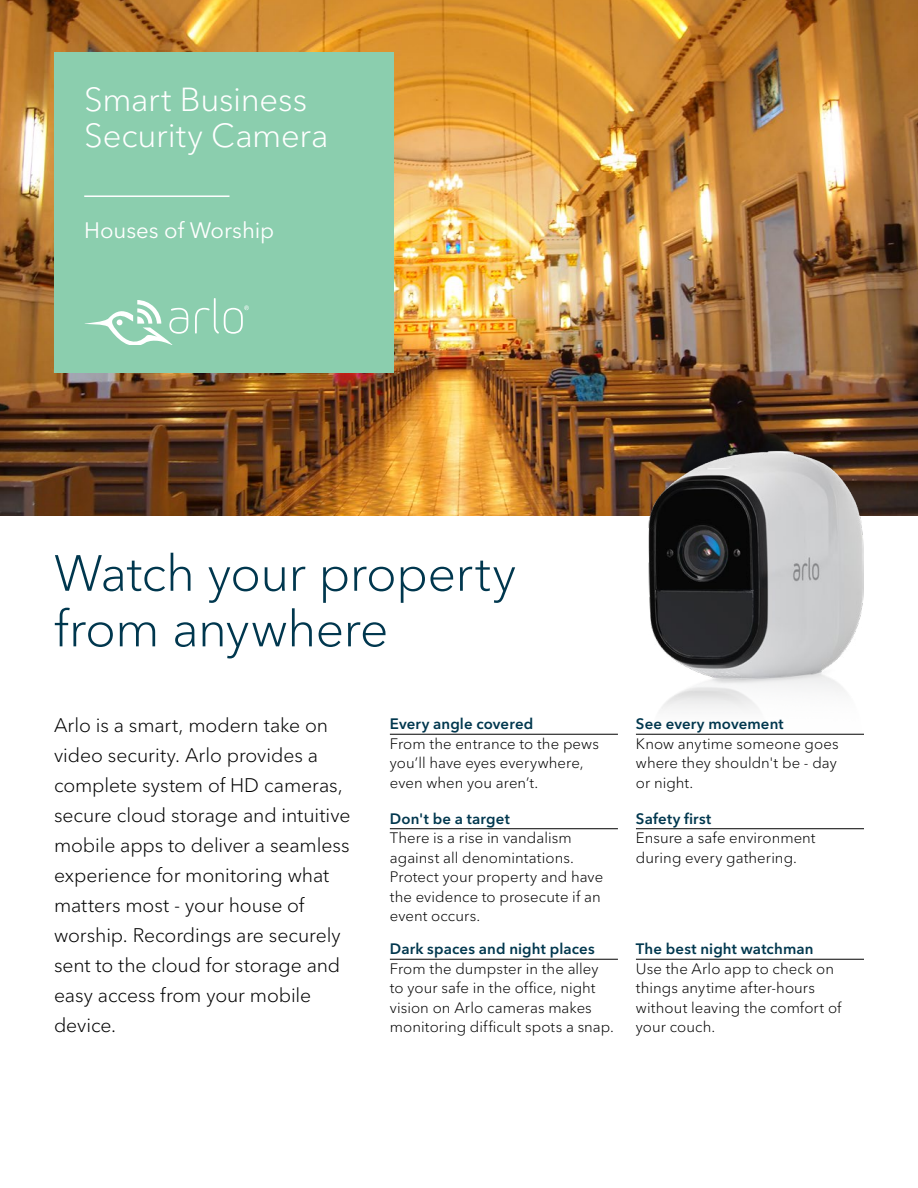
<style>
.page{position:relative;width:918px;height:1188px;background:#fff}
.page>*{position:absolute;margin:0;border:0;box-sizing:border-box;transform-origin:0 0}
.t1{font:300 50.4px/55.7px "Avenir Next LT Pro";letter-spacing:-.015em;color:#00374e}
.t2{font:300 33px/36px "Avenir Next LT Pro";letter-spacing:-.01em;color:#fff}
.t3{font:22.2px "Avenir Next LT Pro";letter-spacing:-.005em;color:#fff}
.t4{font:300 19.5px/30px "Avenir Next LT Pro";letter-spacing:-.005em;color:#000}
.t5{font:300 15px/19.5px "Avenir Next LT Pro";letter-spacing:.005em;color:#000}
.t6{font:600 15px "Avenir Next LT Pro";letter-spacing:.01em;color:#00374e}
</style>
<div class="page">
<hr style="left:390px;top:734px;width:228px;height:1px;background:#000">
<hr style="left:390px;top:828px;width:228px;height:1px;background:#000">
<hr style="left:390px;top:959px;width:228px;height:1px;background:#000">
<hr style="left:636px;top:734px;width:228px;height:1px;background:#000">
<hr style="left:636px;top:828px;width:228px;height:1px;background:#000">
<hr style="left:636px;top:959px;width:228px;height:1px;background:#000">
<img style="left:0;top:0;width:918px;height:515px">
<div style="left:54px;top:52px;width:339px;height:321px;background:#8bceae"></div>
<svg style="left:84px;top:300px;width:104px;height:45px"></svg>
<svg style="left:195px;top:298px;width:54px;height:36px"></svg>
<hr style="left:84px;top:195px;width:145px;height:2px;background:#fff">
<img style="left:649px;top:450px;width:215px;height:285px">
<h2 class="t2" style="left:84px;top:81px;width:246px">Smart Business<br>Security Camera</h2>
<h3 class="t3" style="left:84px;top:217px;width:191px">Houses of Worship</h3>
<h1 class="t1" style="left:54px;top:545px;width:464px">Watch your property from anywhere</h1>
<p class="t4" style="left:54px;top:710px;width:298px">Arlo is a smart, modern take on video security. Arlo provides a complete system of HD cameras, secure cloud storage and intuitive mobile apps to deliver a seamless experience for monitoring what matters most - your house of worship. Recordings are securely sent to the cloud for storage and easy access from your mobile device.</p>
<p class="t6" style="left:390px;top:715px;width:145px">Every angle covered</p>
<p class="t5" style="left:390px;top:734px;width:210px">From the entrance to the pews you’ll have eyes everywhere, even when you aren’t.</p>
<p class="t6" style="left:390px;top:809px;width:121px">Don't be a target</p>
<p class="t5" style="left:390px;top:828px;width:215px">There is a rise in vandalism against all denomintations.<br>Protect your property and have the evidence to prosecute if an event occurs.</p>
<p class="t6" style="left:390px;top:940px;width:206px">Dark spaces and night places</p>
<p class="t5" style="left:390px;top:959px;width:226px">From the dumpster in the alley to your safe in the office, night vision on Arlo cameras makes monitoring difficult spots a snap.</p>
<p class="t6" style="left:636px;top:715px;width:149px">See every movement</p>
<p class="t5" style="left:636px;top:734px;width:204px;text-align:justify">Know anytime someone goes where they shouldn't be - day or night.</p>
<p class="t6" style="left:636px;top:809px;width:77px">Safety first</p>
<p class="t5" style="left:636px;top:828px;width:181px">Ensure a safe environment during every gathering.</p>
<p class="t6" style="left:636px;top:940px;width:179px">The best night watchman</p>
<p class="t5" style="left:636px;top:959px;width:207px">Use the Arlo app to check on things anytime after-hours without leaving the comfort of your couch.</p>
</div>
